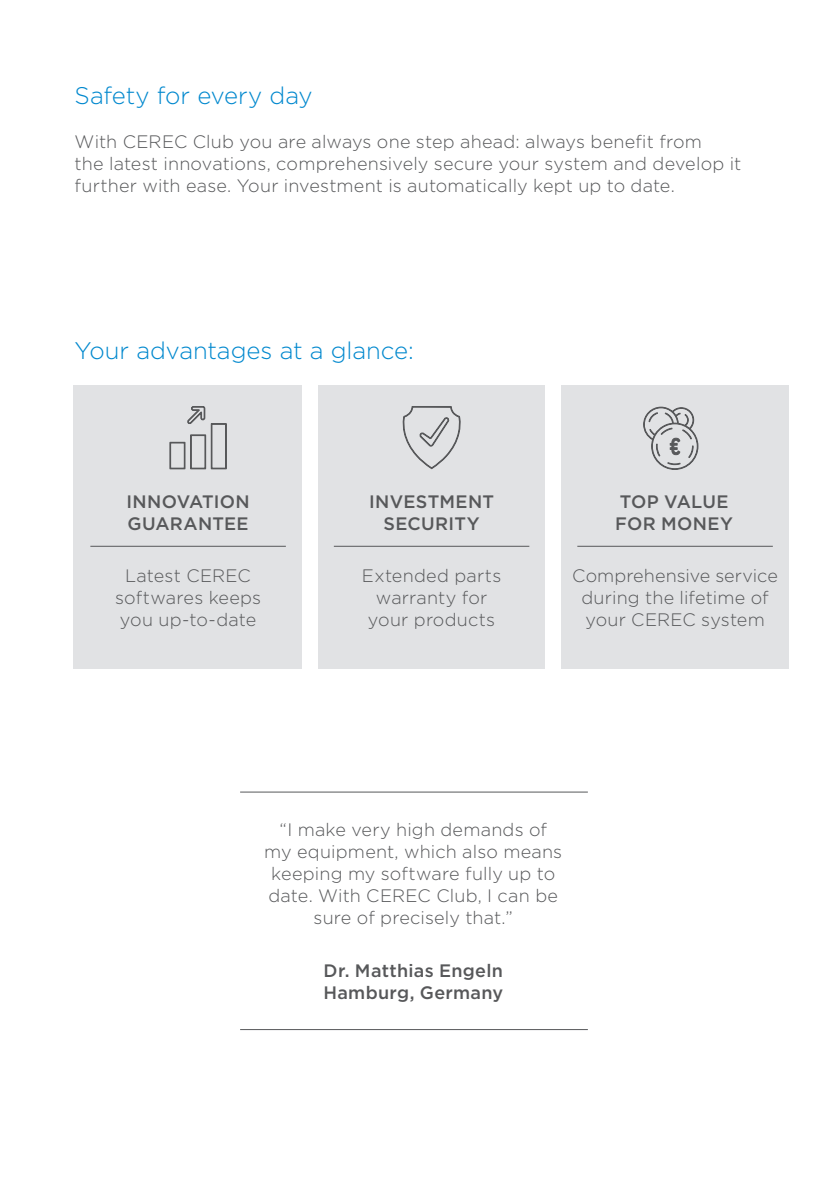
<style>
.page{position:relative;width:828px;height:1191px;background:#fff}
.page>*{position:absolute;margin:0;border:0;box-sizing:border-box;transform-origin:0 0}
.t1{font:300 24px "Gotham";letter-spacing:-.005em;color:#0088ce}
.t2{font:300 18px/22px "Gotham";letter-spacing:.01em;color:#57585a;text-align:center}
.t3{font:500 18px/22px "Gotham";letter-spacing:.015em;color:#57585a}
</style>
<div class="page">
<div style="left:318px;top:386px;width:227px;height:283px;background:#e1e2e4"></div>
<div style="left:561px;top:386px;width:228px;height:283px;background:#e1e2e4"></div>
<div style="left:74px;top:386px;width:228px;height:283px;background:#e1e2e4"></div>
<hr style="left:334px;top:546px;width:195px;height:1px;background:#57585a">
<hr style="left:577px;top:546px;width:196px;height:1px;background:#57585a">
<hr style="left:90px;top:546px;width:196px;height:1px;background:#57585a">
<hr style="left:240px;top:791px;width:348px;height:1px;background:#57585a">
<hr style="left:240px;top:1029px;width:348px;height:1px;background:#57585a">
<svg style="left:402px;top:406px;width:58px;height:63px"></svg>
<svg style="left:170px;top:406px;width:57px;height:63px"></svg>
<svg style="left:643px;top:407px;width:55px;height:63px"></svg>
<p class="t1" style="left:75px;top:81px;width:239px">Safety for every day</p>
<p class="t2" style="left:75px;top:130px;width:668px;text-align:left">With CEREC Club you are always one step ahead: always benefit from<br>the latest innovations, comprehensively secure your system and develop it further with ease. Your investment is automatically kept up to date.</p>
<p class="t1" style="left:75px;top:336px;width:341px">Your advantages at a glance:</p>
<p class="t3" style="left:126px;top:490px;width:125px">INNOVATION<br>GUARANTEE</p>
<p class="t2" style="left:115px;top:564px;width:147px">Latest CEREC softwares keeps you up-to-date</p>
<p class="t3" style="left:369px;top:490px;width:126px;text-align:center">INVESTMENT<br>SECURITY</p>
<p class="t2" style="left:362px;top:564px;width:141px">Extended parts warranty for your products</p>
<p class="t3" style="left:615px;top:490px;width:119px">TOP VALUE<br>FOR MONEY</p>
<p class="t2" style="left:572px;top:564px;width:207px">Comprehensive service during the lifetime of your CEREC system</p>
<p class="t2" style="left:264px;top:817px;width:299px">“I make very high demands of my equipment, which also means keeping my software fully up to date. With CEREC Club, I can be sure of precisely that.”</p>
<p class="t3" style="left:323px;top:959px;width:181px">Dr. Matthias Engeln<br>Hamburg, Germany</p>
</div>
